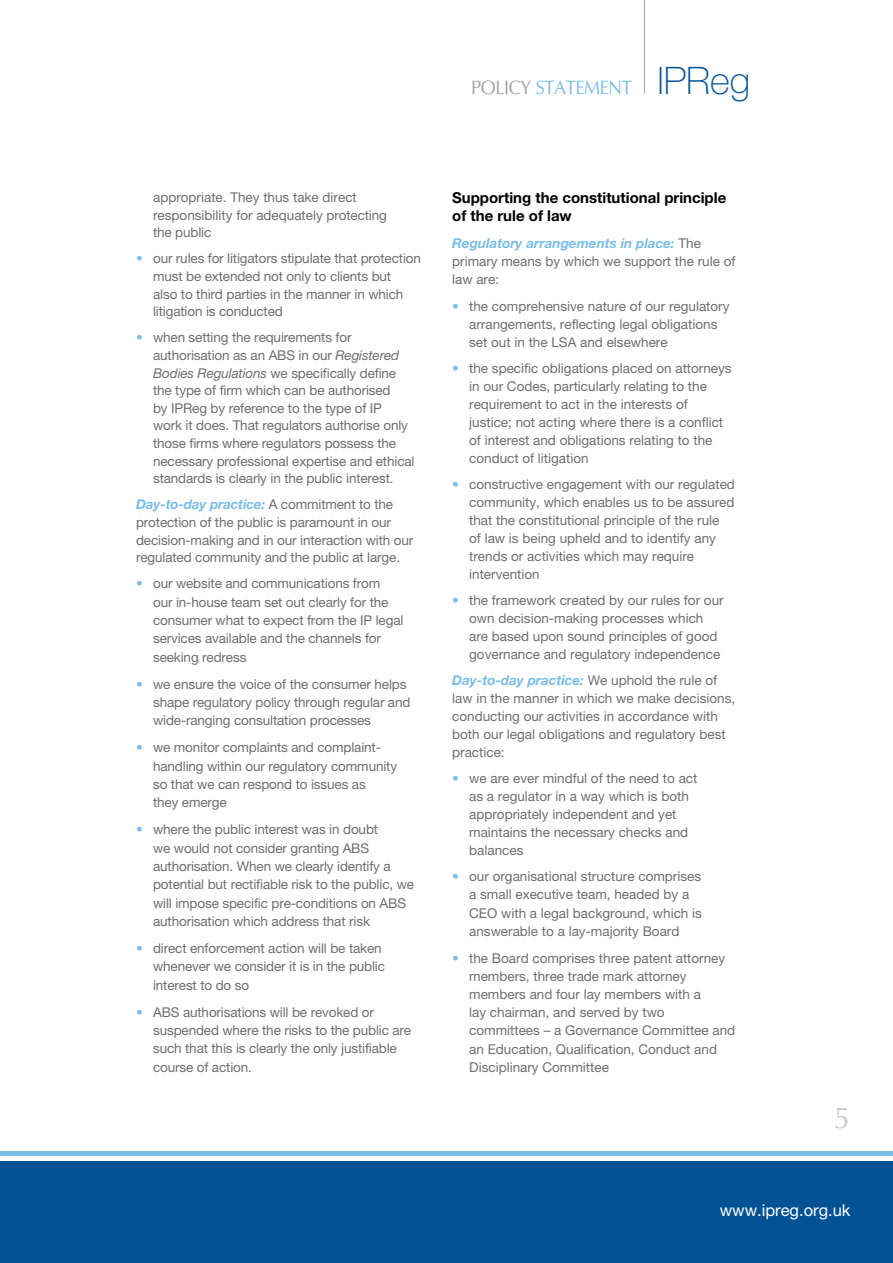
<style>
.page{position:relative;width:893px;height:1263px;background:#fff}
.page>*{position:absolute;margin:0;border:0;box-sizing:border-box;transform-origin:0 0}
.t1{font:30px "Optima";color:#ccc8c7}
.t2{font:19.5px "Optima";letter-spacing:-.02em;color:#79bde8;scale:.93 1}
.t3{font:16.5px "Helvetica Neue";color:#fff}
.t4{font:700 15px/18.1px "Helvetica Neue";color:#000}
.t5{font:13.5px/17.9px "Helvetica Neue";color:#6d6e71}
.s1{color:#a39e9c}
.s2{font-family:"Helvetica Neue";font-weight:100;font-size:37.95px;color:#005295}
.s3{color:#79bde8}
.s4{font-style:italic}
.s5{font-weight:700;font-style:italic;color:#79bde8}
</style>
<div class="page">
<hr style="left:0;top:1151px;width:893px;height:4px;background:#79bde8">
<div style="left:0;top:1161px;width:893px;height:102px;background:#005295"></div>
<hr style="left:644px;top:0;width:1px;height:94px;background:#a39e9c">
<h2 class="t2" style="left:471px;top:76px;width:301px"><span class="s1">POLICY</span> STATEMENT <span class="s2">IPReg</span></h2>
<p class="t5" style="left:153px;top:188px;width:235px">appropriate. They thus take direct responsibility for adequately protecting the public</p>
<p class="t5" style="left:153px;top:250px;width:269px;text-indent:-17px"><span class="s3">•</span> our rules for litigators stipulate that protection must be extended not only to clients but<br>also to third parties in the manner in which litigation is conducted</p>
<p class="t5" style="left:153px;top:329px;width:263px;text-indent:-17px"><span class="s3">•</span> when setting the requirements for authorisation as an ABS in our <span class="s4">Registered Bodies Regulations</span> we specifically define the type of firm which can be authorised<br>by IPReg by reference to the type of IP<br>work it does. That regulators authorise only those firms where regulators possess the necessary professional expertise and ethical standards is clearly in the public interest.</p>
<p class="t5" style="left:136px;top:496px;width:279px"><span class="s5">Day-to-day practice:</span> A commitment to the protection of the public is paramount in our decision-making and in our interaction with our regulated community and the public at large.</p>
<p class="t5" style="left:153px;top:574px;width:252px;line-height:18.3px;text-indent:-17px"><span class="s3">•</span> our website and communications from<br>our in-house team set out clearly for the consumer what to expect from the IP legal services available and the channels for seeking redress</p>
<p class="t5" style="left:153px;top:674px;width:259px;line-height:18.3px;text-indent:-17px"><span class="s3">•</span> we ensure the voice of the consumer helps shape regulatory policy through regular and wide-ranging consultation processes</p>
<p class="t5" style="left:153px;top:738px;width:246px;line-height:18.3px;text-indent:-17px"><span class="s3">•</span> we monitor complaints and complaint&shy;handling within our regulatory community so that we can respond to issues as<br>they emerge</p>
<p class="t5" style="left:153px;top:820px;width:262px;line-height:18.3px;text-indent:-17px"><span class="s3">•</span> where the public interest was in doubt<br>we would not consider granting ABS authorisation. When we clearly identify a potential but rectifiable risk to the public, we will impose specific pre-conditions on ABS authorisation which address that risk</p>
<p class="t5" style="left:153px;top:939px;width:233px;line-height:18.3px;text-indent:-17px"><span class="s3">•</span> direct enforcement action will be taken whenever we consider it is in the public interest to do so</p>
<p class="t5" style="left:153px;top:1002px;width:260px;line-height:18.3px;text-indent:-17px"><span class="s3">•</span> ABS authorisations will be revoked or suspended where the risks to the public are such that this is clearly the only justifiable course of action.</p>
<p class="t4" style="left:452px;top:188px;width:276px">Supporting the constitutional principle of the rule of law</p>
<p class="t5" style="left:452px;top:234px;width:285px"><span class="s5">Regulatory arrangements in place:</span> The primary means by which we support the rule of law are:</p>
<p class="t5" style="left:469px;top:297px;width:262px;text-indent:-17px"><span class="s3">•</span> the comprehensive nature of our regulatory arrangements, reflecting legal obligations set out in the LSA and elsewhere</p>
<p class="t5" style="left:469px;top:359px;width:264px;text-indent:-17px"><span class="s3">•</span> the specific obligations placed on attorneys in our Codes, particularly relating to the requirement to act in the interests of justice; not acting where there is a conflict of interest and obligations relating to the conduct of litigation</p>
<p class="t5" style="left:469px;top:475px;width:267px;text-indent:-17px"><span class="s3">•</span> constructive engagement with our regulated community, which enables us to be assured that the constitutional principle of the rule<br>of law is being upheld and to identify any trends or activities which may require intervention</p>
<p class="t5" style="left:469px;top:591px;width:256px;text-indent:-17px"><span class="s3">•</span> the framework created by our rules for our own decision-making processes which are based upon sound principles of good governance and regulatory independence</p>
<p class="t5" style="left:452px;top:671px;width:285px"><span class="s5">Day-to-day practice:</span> We uphold the rule of law in the manner in which we make decisions, conducting our activities in accordance with both our legal obligations and regulatory best practice:</p>
<p class="t5" style="left:469px;top:769px;width:230px;text-indent:-17px"><span class="s3">•</span> we are ever mindful of the need to act as a regulator in a way which is both appropriately independent and yet maintains the necessary checks and balances</p>
<p class="t5" style="left:469px;top:867px;width:234px;text-indent:-17px"><span class="s3">•</span> our organisational structure comprises a small executive team, headed by a CEO with a legal background, which is answerable to a lay-majority Board</p>
<p class="t5" style="left:469px;top:948px;width:268px;text-indent:-17px"><span class="s3">•</span> the Board comprises three patent attorney members, three trade mark attorney members and four lay members with a<br>lay chairman, and served by two committees – a Governance Committee and an Education, Qualification, Conduct and Disciplinary Committee</p>
<h1 class="t1" style="left:834px;top:1100px;width:18px">5</h1>
<p class="t3" style="left:720px;top:1201px;width:132px">www.ipreg.org.uk</p>
</div>
